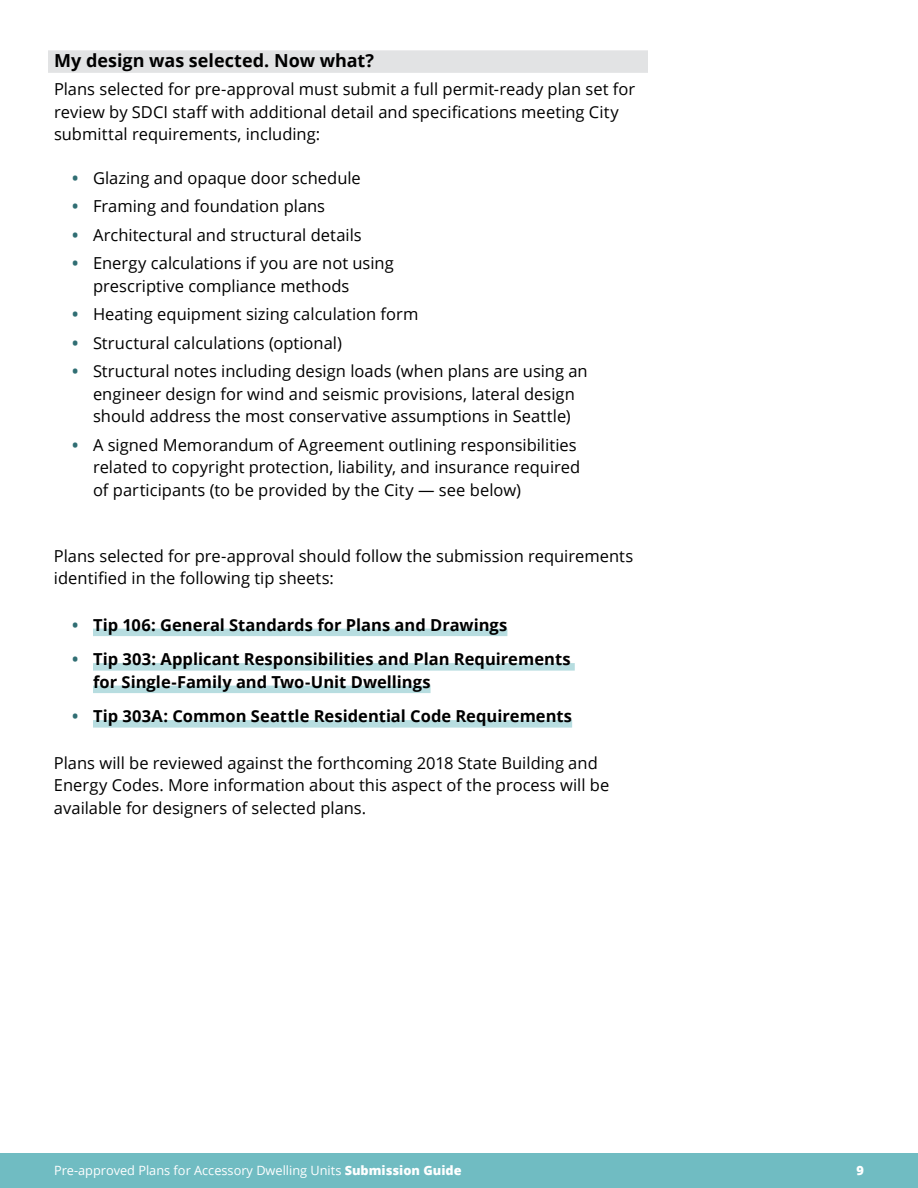
<style>
.page{position:relative;width:918px;height:1188px;background:#fff}
.page>*{position:absolute;margin:0;border:0;box-sizing:border-box;transform-origin:0 0}
.t1{font:700 18px "Open Sans";color:#000}
.t2{font:16.5px/22.5px "Open Sans";color:#000}
.t3{font:700 16.5px/22.5px "Open Sans";color:#000}
.t4{font:12.75px "Open Sans";color:#fff}
.t5{font:800 12.75px "Open Sans";color:#fff}
.s1{font-weight:700;color:#306e73}
.s2{color:#306e73}
.s3{font-weight:800}
</style>
<div class="page">
<div style="left:48px;top:50px;width:600px;height:23px;background:#e2e3e4"></div>
<div style="left:93px;top:629px;width:414px;height:7px;background:#b7dde0"></div>
<div style="left:93px;top:663px;width:482px;height:8px;background:#b7dde0"></div>
<div style="left:93px;top:686px;width:338px;height:7px;background:#b7dde0"></div>
<div style="left:93px;top:720px;width:479px;height:8px;background:#b7dde0"></div>
<div style="left:0;top:1153px;width:918px;height:35px;background:#70bcc2"></div>
<p class="t1" style="left:54px;top:48px;width:322px">My design was selected. Now what?</p>
<p class="t2" style="left:54px;top:78px;width:583px">Plans selected for pre-approval must submit a full permit-ready plan set for review by SDCI staff with additional detail and specifications meeting City submittal requirements, including:</p>
<p class="t2" style="left:72px;top:166px;width:290px"><span class="s1">•</span> Glazing and opaque door schedule</p>
<p class="t2" style="left:72px;top:195px;width:255px"><span class="s1">•</span> Framing and foundation plans</p>
<p class="t2" style="left:72px;top:223px;width:291px"><span class="s1">•</span> Architectural and structural details</p>
<p class="t2" style="left:93px;top:252px;width:302px;text-indent:-21px"><span class="s1">•</span> Energy calculations if you are not using prescriptive compliance methods</p>
<p class="t2" style="left:72px;top:303px;width:348px"><span class="s1">•</span> Heating equipment sizing calculation form</p>
<p class="t2" style="left:72px;top:331px;width:271px"><span class="s1">•</span> Structural calculations (optional)</p>
<p class="t2" style="left:72px;top:360px;width:517px;text-align:center"><span class="s1">•</span> Structural notes including design loads (when plans are using an engineer design for wind and seismic provisions, lateral design should address the most conservative assumptions in Seattle)</p>
<p class="t2" style="left:93px;top:433px;width:489px;text-indent:-21px"><span class="s1">•</span> A signed Memorandum of Agreement outlining responsibilities related to copyright protection, liability, and insurance required of participants (to be provided by the City — see below)</p>
<p class="t2" style="left:54px;top:544px;width:581px">Plans selected for pre-approval should follow the submission requirements identified in the following tip sheets:</p>
<p class="t3" style="left:72px;top:613px;width:437px"><span class="s2">•</span> Tip 106: General Standards for Plans and Drawings</p>
<p class="t3" style="left:93px;top:648px;width:479px;text-indent:-21px"><span class="s2">•</span> Tip 303: Applicant Responsibilities and Plan Requirements for Single-Family and Two-Unit Dwellings</p>
<p class="t3" style="left:72px;top:705px;width:502px"><span class="s2">•</span> Tip 303A: Common Seattle Residential Code Requirements</p>
<p class="t2" style="left:54px;top:751px;width:557px">Plans will be reviewed against the forthcoming 2018 State Building and<br>Energy Codes. More information about this aspect of the process will be available for designers of selected plans.</p>
<p class="t4" style="left:54px;top:1161px;width:409px">Pre-approved Plans for Accessory Dwelling Units <span class="s3">Submission Guide</span></p>
<p class="t5" style="left:857px;top:1160px;width:9px">9</p>
</div>
